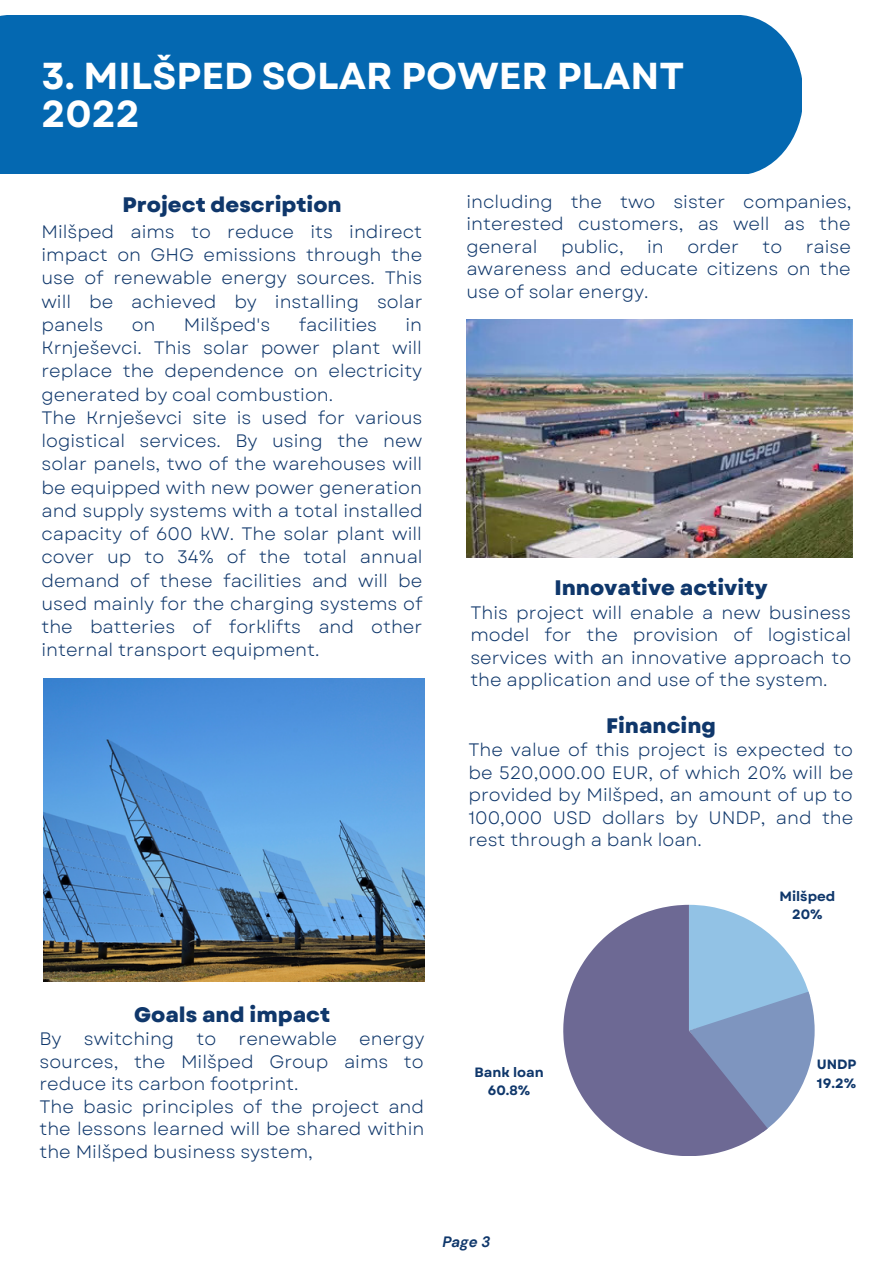
<style>
.page{position:relative;width:893px;height:1264px;background:#fff}
.page>*{position:absolute;margin:0;border:0;box-sizing:border-box;transform-origin:0 0}
.t1{font:700 37.5px/37px "Garet";color:#fff}
.t2{font:800 21px "Garet";color:#0f376b}
.t3{font:18px/23.2px "Garet";color:#0f376b;text-align:justify}
.t4{font:italic 700 15px "DM Sans";color:#0f376b}
.t5{font:700 13.5px/18.6px "Garet";color:#0f376b;text-align:center}
</style>
<div class="page">
<div style="left:0;top:15px;width:802px;height:159px;background:#0468b1"></div>
<svg style="left:767px;top:932px;width:47px;height:197px"></svg>
<svg style="left:563px;top:904px;width:204px;height:252px;fill:#6d6994"></svg>
<img style="left:466px;top:319px;width:386px;height:238px">
<img style="left:43px;top:678px;width:381px;height:303px">
<h1 class="t1" style="left:41px;top:58px;width:644px">3. MILŠPED SOLAR POWER PLANT<br>2022</h1>
<p class="t2" style="left:122px;top:189px;width:221px">Project description</p>
<p class="t3" style="left:41px;top:220px;width:382px">Milšped aims to reduce its indirect impact on GHG emissions through the use of renewable energy sources. This will be achieved by installing solar panels</p>
<p class="t3" style="left:132px;top:313px;width:25px">on</p>
<p class="t3" style="left:184px;top:313px;width:88px">Milšped's</p>
<p class="t3" style="left:299px;top:313px;width:80px">facilities</p>
<p class="t3" style="left:41px;top:313px;width:383px;text-align:left;text-indent:364px">in Krnješevci. This solar power plant will replace the dependence on electricity generated by coal combustion.<br>The Krnješevci site is used for various logistical services. By using the new solar panels, two of the warehouses will be equipped with new power generation and supply systems with a total installed capacity of 600 kW. The solar plant will cover up to 34% of the total annual demand of these facilities and will be used mainly for the charging systems of the batteries of forklifts and other internal transport equipment.</p>
<p class="t3" style="left:466px;top:190px;width:386px;line-height:22.5px">including the two sister companies, interested customers, as well as the general</p>
<p class="t3" style="left:561px;top:235px;width:64px">public,</p>
<p class="t3" style="left:647px;top:235px;width:18px">in</p>
<p class="t3" style="left:687px;top:235px;width:53px">order</p>
<p class="t3" style="left:762px;top:235px;width:21px">to</p>
<p class="t3" style="left:466px;top:235px;width:386px;line-height:22.5px;text-indent:339px">raise awareness and educate citizens on the use of solar energy.</p>
<p class="t2" style="left:554px;top:572px;width:215px">Innovative activity</p>
<p class="t3" style="left:470px;top:601px;width:382px;line-height:22.5px">This project will enable a new business model for the provision of logistical services with an innovative approach to the application and use of the system.</p>
<p class="t2" style="left:606px;top:710px;width:112px">Financing</p>
<p class="t3" style="left:468px;top:738px;width:386px;line-height:22.5px">The value of this project is expected to be 520,000.00 EUR, of which 20% will be provided by Milšped, an amount of up to 100,000 USD dollars by UNDP, and the rest through a bank loan.</p>
<p class="t5" style="left:779px;top:886px;width:57px">Milšped<br>20%</p>
<p class="t2" style="left:134px;top:999px;width:197px">Goals and impact</p>
<p class="t3" style="left:39px;top:1027px;width:386px;line-height:22.5px;text-align:left">By switching to renewable energy sources, the Milšped Group aims to reduce its carbon footprint.<br>The basic principles of the project and the lessons learned will be shared within the Milšped business system,</p>
<p class="t5" style="left:474px;top:1062px;width:71px">Bank loan<br>60.8%</p>
<p class="t4" style="left:442px;top:1231px;width:49px">Page 3</p>
<p class="t5" style="left:816px;top:1055px;width:41px;text-align:left">UNDP<br>19.2%</p>
</div>
